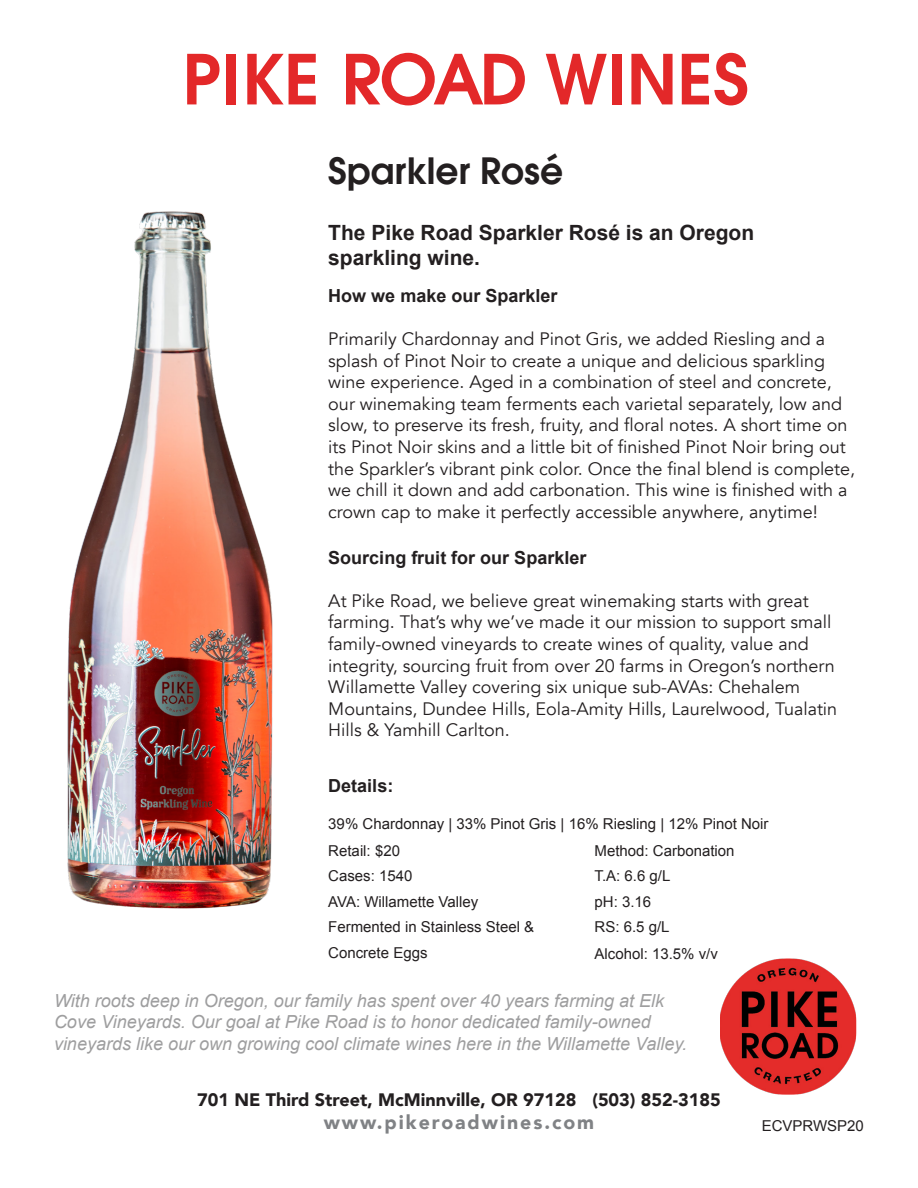
<style>
.page{position:relative;width:918px;height:1188px;background:#fff}
.page>*{position:absolute;margin:0;border:0;box-sizing:border-box;transform-origin:0 0}
.t1{font:600 68.4px "ITC Avant Garde Std";letter-spacing:.005em;color:#e32829}
.t2{font:600 36px "ITC Avant Garde Std";color:#231f20}
.t3{font:700 21px "Arial";color:#231f20}
.t4{font:900 19.5px "Avenir";letter-spacing:.1em;color:#808285}
.t5{font:18px/21.6px "Avenir";color:#231f20}
.t6{font:italic 18px/21.6px "Arial";color:#9e9e9f}
.t7{font:700 18px "Arial";color:#231f20}
.t8{font:900 18px "Avenir";color:#231f20}
.t9{font:15px/25.5px "Arial";color:#231f20}
</style>
<div class="page">
<img style="left:67px;top:211px;width:206px;height:698px">
<img style="left:720px;top:958px;width:136px;height:137px">
<p class="t1" style="left:182px;top:35px;width:568px">PIKE ROAD WINES</p>
<p class="t2" style="left:328px;top:147px;width:236px">Sparkler Rosé</p>
<p class="t3" style="left:328px;top:218px;width:427px">The Pike Road Sparkler Rosé is an Oregon</p>
<p class="t3" style="left:328px;top:244px;width:153px">sparkling wine.</p>
<p class="t7" style="left:328px;top:284px;width:231px">How we make our Sparkler</p>
<p class="t5" style="left:328px;top:328px;width:529px">Primarily Chardonnay and Pinot Gris, we added Riesling and a splash of Pinot Noir to create a unique and delicious sparkling wine experience. Aged in a combination of steel and concrete, our winemaking team ferments each varietal separately, low and slow, to preserve its fresh, fruity, and floral notes. A short time on its Pinot Noir skins and a little bit of finished Pinot Noir bring out the Sparkler’s vibrant pink color. Once the final blend is complete, we chill it down and add carbonation. This wine is finished with a crown cap to make it perfectly accessible anywhere, anytime!</p>
<p class="t7" style="left:328px;top:545px;width:260px">Sourcing fruit for our Sparkler</p>
<p class="t5" style="left:328px;top:590px;width:510px">At Pike Road, we believe great winemaking starts with great farming. That’s why we’ve made it our mission to support small family-owned vineyards to create wines of quality, value and integrity, sourcing fruit from over 20 farms in Oregon’s northern Willamette Valley covering six unique sub-AVAs: Chehalem Mountains, Dundee Hills, Eola-Amity Hills, Laurelwood, Tualatin Hills &amp; Yamhill Carlton.</p>
<p class="t7" style="left:328px;top:773px;width:67px">Details:</p>
<p class="t9" style="left:328px;top:811px;width:442px">39% Chardonnay | 33% Pinot Gris | 16% Riesling | 12% Pinot Noir</p>
<p class="t9" style="left:328px;top:838px;width:73px">Retail: $20</p>
<p class="t9" style="left:328px;top:863px;width:86px">Cases: 1540</p>
<p class="t9" style="left:328px;top:889px;width:152px">AVA: Willamette Valley</p>
<p class="t9" style="left:328px;top:914px;width:207px">Fermented in Stainless Steel &amp;<br>Concrete Eggs</p>
<p class="t9" style="left:595px;top:838px;width:142px">Method: Carbonation</p>
<p class="t9" style="left:595px;top:863px;width:77px">T.A: 6.6 g/L</p>
<p class="t9" style="left:595px;top:889px;width:58px">pH: 3.16</p>
<p class="t9" style="left:595px;top:914px;width:77px">RS: 6.5 g/L</p>
<p class="t9" style="left:595px;top:941px;width:125px">Alcohol: 13.5% v/v</p>
<p class="t6" style="left:54px;top:990px;width:635px">With roots deep in Oregon, our family has spent over 40 years farming at Elk<br>Cove Vineyards. Our goal at Pike Road is to honor dedicated family-owned vineyards like our own growing cool climate wines here in the Willamette Valley.</p>
<p class="t8" style="left:197px;top:1084px;width:525px">701 NE Third Street, McMinnville, OR 97128 (503) 852-3185</p>
<p class="t4" style="left:324px;top:1105px;width:272px">www.pikeroadwines.com</p>
<p class="t9" style="left:762px;top:1114px;width:104px">ECVPRWSP20</p>
</div>
